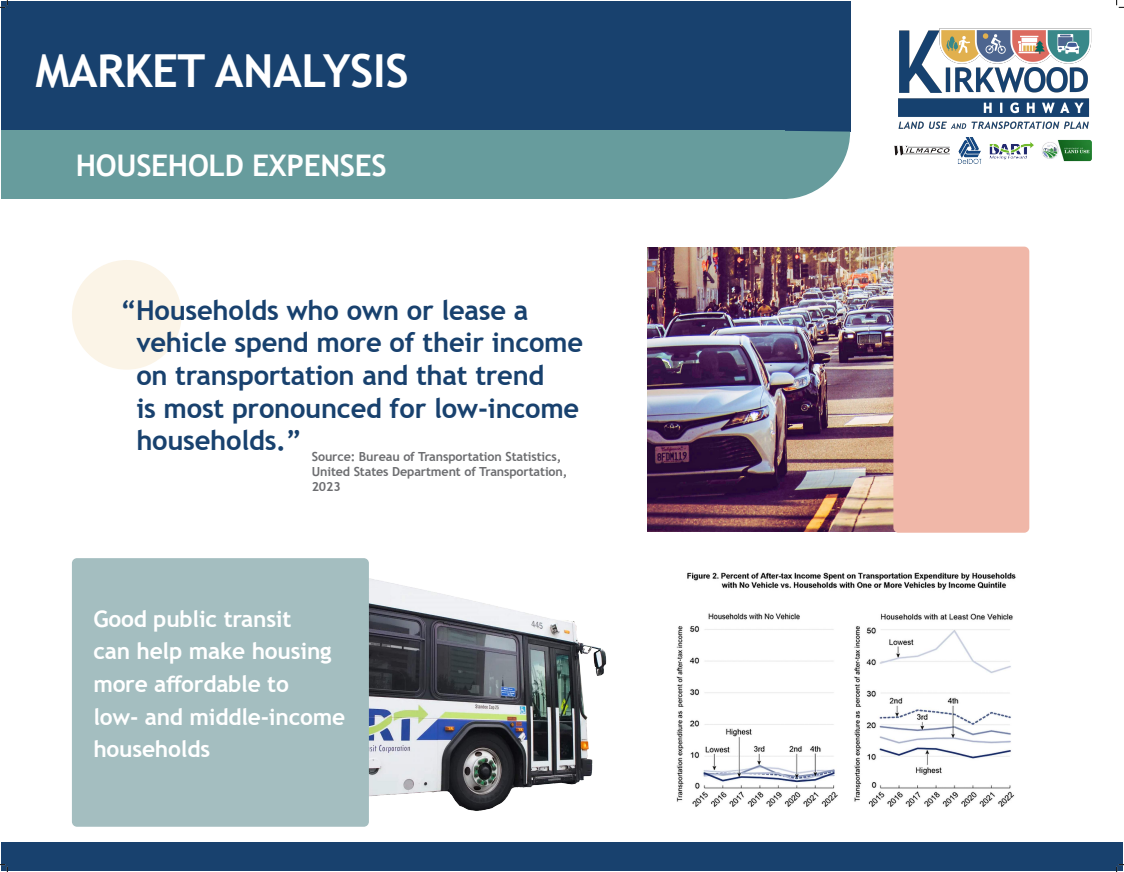
<style>
.page{position:relative;width:1124px;height:872px;background:#fff}
.page>*{position:absolute;margin:0;border:0;box-sizing:border-box;transform-origin:0 0}
.t1{font:700 45.5px "Trebuchet MS";letter-spacing:-.01em;color:#fff}
.t2{font:700 29.75px "Trebuchet MS";letter-spacing:-.01em;color:#fff}
.t3{font:700 27.3px/32.5px "Trebuchet MS";letter-spacing:-.01em;color:#18416e}
.t4{font:700 22.75px/32.5px "Trebuchet MS";letter-spacing:-.01em;color:#fff}
.t5{font:700 12.53px/15.2px "Trebuchet MS";letter-spacing:-.01em;color:#6c6d70}
</style>
<div class="page">
<div style="left:1px;top:1px;width:849px;height:130px;background:#18416e"></div>
<img style="left:898px;top:28px;width:193px;height:101px">
<img style="left:894px;top:137px;width:197px;height:27px">
<div style="left:1px;top:842px;width:1121px;height:28px;background:#18416e"></div>
<div style="left:1px;top:131px;width:783px;height:68px;background:#679c9d"></div>
<svg style="left:784px;top:131px;width:66px;height:68px"></svg>
<img style="left:647px;top:247px;width:249px;height:285px">
<div style="left:72px;top:260px;width:110px;height:109px;background:#fbf4e7;border-radius:50%"></div>
<img style="left:175px;top:527px;width:539px;height:300px">
<div style="left:72px;top:558px;width:297px;height:268px;background:#a4bec0;border-radius:5px"></div>
<div style="left:893px;top:246px;width:136px;height:286px;background:#f0b7a8;border-radius:5px"></div>
<img style="left:676px;top:572px;width:340px;height:236px">
<svg style="left:0;top:0;width:8px;height:8px"></svg>
<svg style="left:0;top:864px;width:8px;height:8px"></svg>
<svg style="left:1116px;top:0;width:8px;height:8px"></svg>
<svg style="left:1116px;top:864px;width:8px;height:8px"></svg>
<p class="t1" style="left:35px;top:42px;width:375px">MARKET ANALYSIS</p>
<p class="t2" style="left:76px;top:147px;width:312px">HOUSEHOLD EXPENSES</p>
<p class="t3" style="left:136px;top:294px;width:448px;text-indent:-16px">“Households who own or lease a vehicle spend more of their income on transportation and that trend<br>is most pronounced for low-income households.”</p>
<p class="t5" style="left:312px;top:448px;width:257px">Source: Bureau of Transportation Statistics,<br>United States Department of Transportation,<br>2023</p>
<p class="t4" style="left:93px;top:602px;width:253px">Good public transit<br>can help make housing more affordable to<br>low- and middle-income households</p>
</div>
